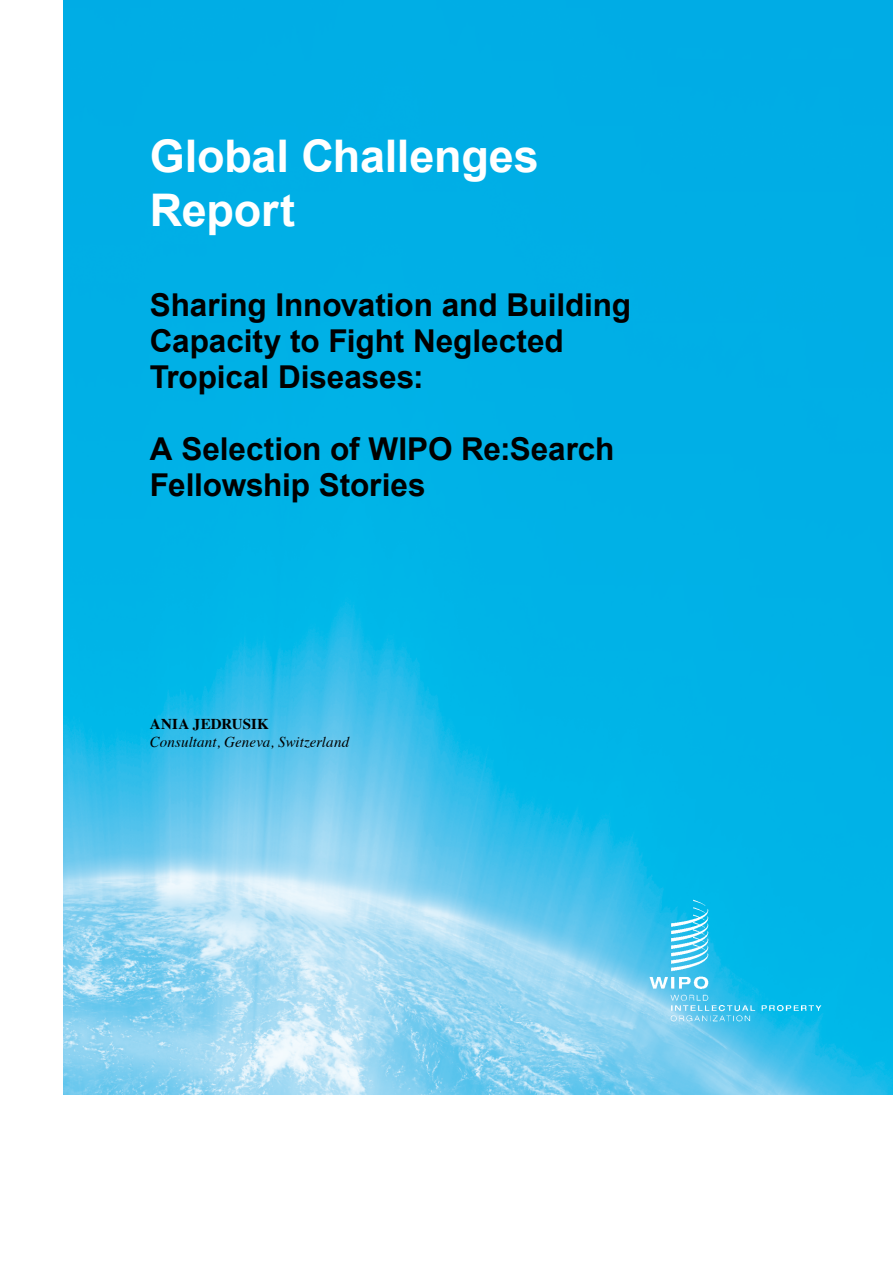
<style>
.page{position:relative;width:893px;height:1263px;background:#fff}
.page>*{position:absolute;margin:0;border:0;box-sizing:border-box;transform-origin:0 0}
.t1{font:700 45px/54px "Arial";letter-spacing:-.005em;color:#fff}
.t2{font:700 31.5px/36px "Arial";letter-spacing:-.005em;color:#000}
.t3{font:italic 15px "Times";letter-spacing:.005em;color:#000}
.t4{font:700 15px "Times";letter-spacing:.01em;color:#000}
</style>
<div class="page">
<img style="left:64px;top:0;width:829px;height:1094px">
<img style="left:648px;top:899px;width:173px;height:124px">
<h1 class="t1" style="left:150px;top:131px;width:390px">Global Challenges<br>Report</h1>
<p class="t2" style="left:150px;top:288px;width:483px">Sharing Innovation and Building<br>Capacity to Fight Neglected<br>Tropical Diseases:</p>
<p class="t2" style="left:150px;top:432px;width:466px">A Selection of WIPO Re:Search<br>Fellowship Stories</p>
<p class="t4" style="left:150px;top:709px;width:120px">ANIA JEDRUSIK</p>
<p class="t3" style="left:150px;top:729px;width:201px">Consultant, Geneva, Switzerland</p>
</div>
